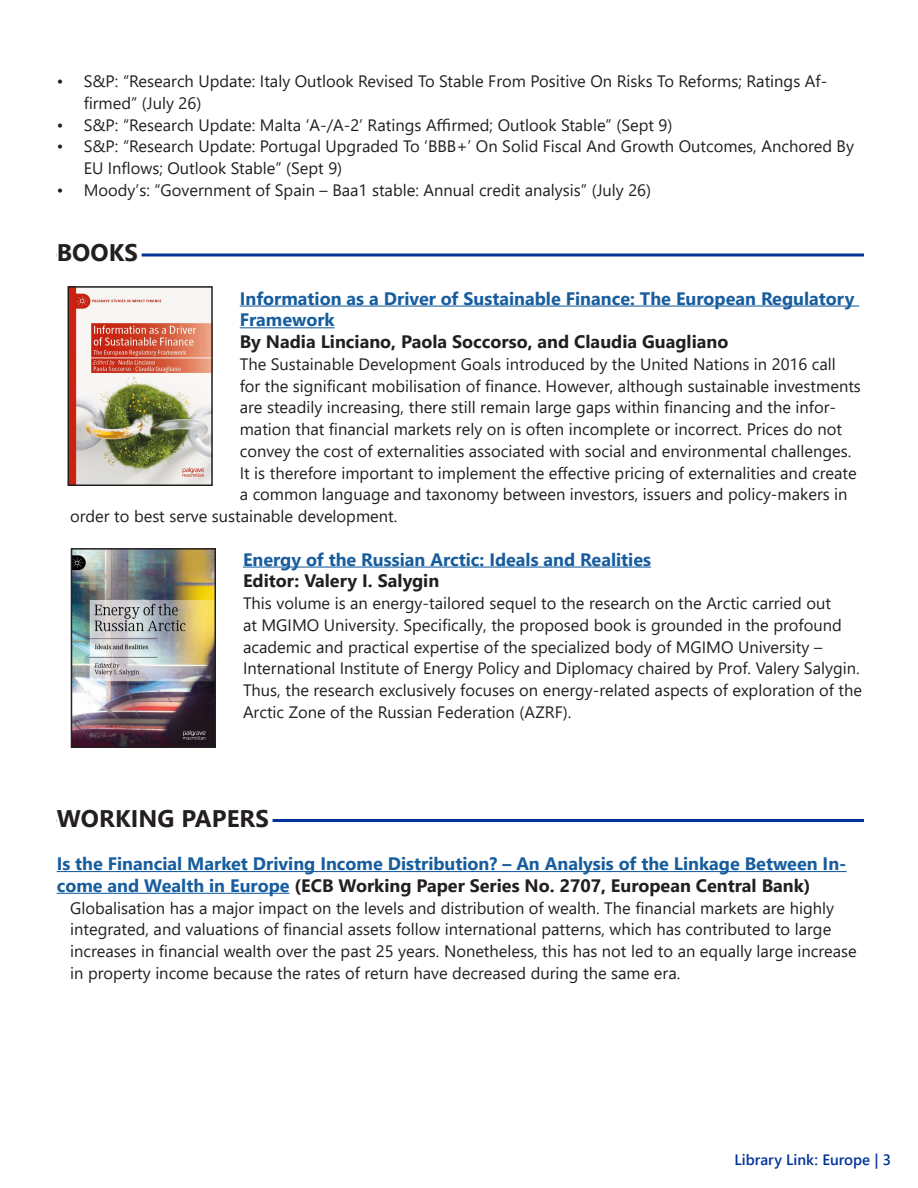
<style>
.page{position:relative;width:918px;height:1188px;background:#fff}
.page>*{position:absolute;margin:0;border:0;box-sizing:border-box;transform-origin:0 0}
.Section_header_with{font:700 24px "Segoe UI";letter-spacing:.005em;color:#231f20}
.Title__blue__bold_12{font:700 18px/21.8px "Segoe UI";color:#175d9e}
.Author__bold{font:700 18px "Segoe UI";color:#231f20}
.Abstract__basic_11pt{font:16.5px/21.8px "Segoe UI";color:#231f20}
.t1{font:600 15px "Segoe UI";color:#039}
.s1{color:#231f20}
</style>
<div class="page">
<hr style="left:57px;top:254px;width:807px;height:2px;background:#039">
<div style="left:57px;top:252px;width:85px;height:9px;background:#fff"></div>
<hr style="left:240px;top:306px;width:619px;height:1px;background:#175d9e">
<hr style="left:240px;top:327px;width:95px;height:1px;background:#175d9e">
<hr style="left:243px;top:567px;width:408px;height:1px;background:#175d9e">
<hr style="left:57px;top:819px;width:807px;height:3px;background:#039">
<div style="left:57px;top:818px;width:216px;height:9px;background:#fff"></div>
<hr style="left:57px;top:871px;width:790px;height:1px;background:#175d9e">
<hr style="left:57px;top:893px;width:233px;height:1px;background:#175d9e">
<img style="left:71px;top:289px;width:139px;height:194px">
<div style="left:68px;top:286px;width:145px;height:200px;border:2px solid #231f20"></div>
<img style="left:74px;top:551px;width:139px;height:194px">
<div style="left:71px;top:548px;width:145px;height:200px;border:2px solid #231f20"></div>
<p class="Abstract__basic_11pt" style="left:84px;top:69px;width:745px;text-indent:-27px">• S&amp;P: “Research Update: Italy Outlook Revised To Stable From Positive On Risks To Reforms; Ratings Af&shy;firmed” (July 26)</p>
<p class="Abstract__basic_11pt" style="left:57px;top:112px;width:617px">• S&amp;P: “Research Update: Malta ‘A-/A-2’ Ratings Affirmed; Outlook Stable” (Sept 9)</p>
<p class="Abstract__basic_11pt" style="left:84px;top:134px;width:772px;text-indent:-27px">• S&amp;P: “Research Update: Portugal Upgraded To ‘BBB+’ On Solid Fiscal And Growth Outcomes, Anchored By<br>EU Inflows; Outlook Stable” (Sept 9)</p>
<p class="Abstract__basic_11pt" style="left:57px;top:178px;width:596px">• Moody’s: “Government of Spain – Baa1 stable: Annual credit analysis” (July 26)</p>
<p class="Section_header_with" style="left:57px;top:230px;width:83px">BOOKS</p>
<p class="Title__blue__bold_12" style="left:240px;top:286px;width:616px">Information as a Driver of Sustainable Finance: The European Regulatory<br>Framework</p>
<p class="Author__bold" style="left:240px;top:325px;width:490px">By Nadia Linciano, Paola Soccorso, and Claudia Guagliano</p>
<p class="Abstract__basic_11pt" style="left:240px;top:352px;width:598px">The Sustainable Development Goals introduced by the United Nations in 2016 call</p>
<p class="Abstract__basic_11pt" style="left:240px;top:373px;width:623px">for the significant mobilisation of finance. However, although sustainable investments</p>
<p class="Abstract__basic_11pt" style="left:240px;top:395px;width:598px">are steadily increasing, there still remain large gaps within financing and the infor-</p>
<p class="Abstract__basic_11pt" style="left:240px;top:417px;width:604px">mation that financial markets rely on is often incomplete or incorrect. Prices do not</p>
<p class="Abstract__basic_11pt" style="left:240px;top:439px;width:613px">convey the cost of externalities associated with social and environmental challenges.</p>
<p class="Abstract__basic_11pt" style="left:240px;top:460px;width:619px">It is therefore important to implement the effective pricing of externalities and create</p>
<p class="Abstract__basic_11pt" style="left:240px;top:482px;width:609px">a common language and taxonomy between investors, issuers and policy-makers in</p>
<p class="Abstract__basic_11pt" style="left:70px;top:504px;width:329px">order to best serve sustainable development.</p>
<p class="Title__blue__bold_12" style="left:243px;top:547px;width:410px">Energy of the Russian Arctic: Ideals and Realities</p>
<p class="Author__bold" style="left:243px;top:564px;width:198px">Editor: Valery I. Salygin</p>
<p class="Abstract__basic_11pt" style="left:243px;top:591px;width:621px">This volume is an energy-tailored sequel to the research on the Arctic carried out<br>at MGIMO University. Specifically, the proposed book is grounded in the profound academic and practical expertise of the specialized body of MGIMO University – International Institute of Energy Policy and Diplomacy chaired by Prof. Valery Salygin.<br>Thus, the research exclusively focuses on energy-related aspects of exploration of the Arctic Zone of the Russian Federation (AZRF).</p>
<p class="Section_header_with" style="left:57px;top:795px;width:214px">WORKING PAPERS</p>
<p class="Title__blue__bold_12" style="left:57px;top:851px;width:791px">Is the Financial Market Driving Income Distribution? – An Analysis of the Linkage Between In&shy;come and Wealth in Europe <span class="s1">(ECB Working Paper Series No. 2707, European Central Bank)</span></p>
<p class="Abstract__basic_11pt" style="left:70px;top:895px;width:788px">Globalisation has a major impact on the levels and distribution of wealth. The financial markets are highly integrated, and valuations of financial assets follow international patterns, which has contributed to large increases in financial wealth over the past 25 years. Nonetheless, this has not led to an equally large increase in property income because the rates of return have decreased during the same era.</p>
<p class="t1" style="left:735px;top:1146px;width:158px">Library Link: Europe | 3</p>
</div>
